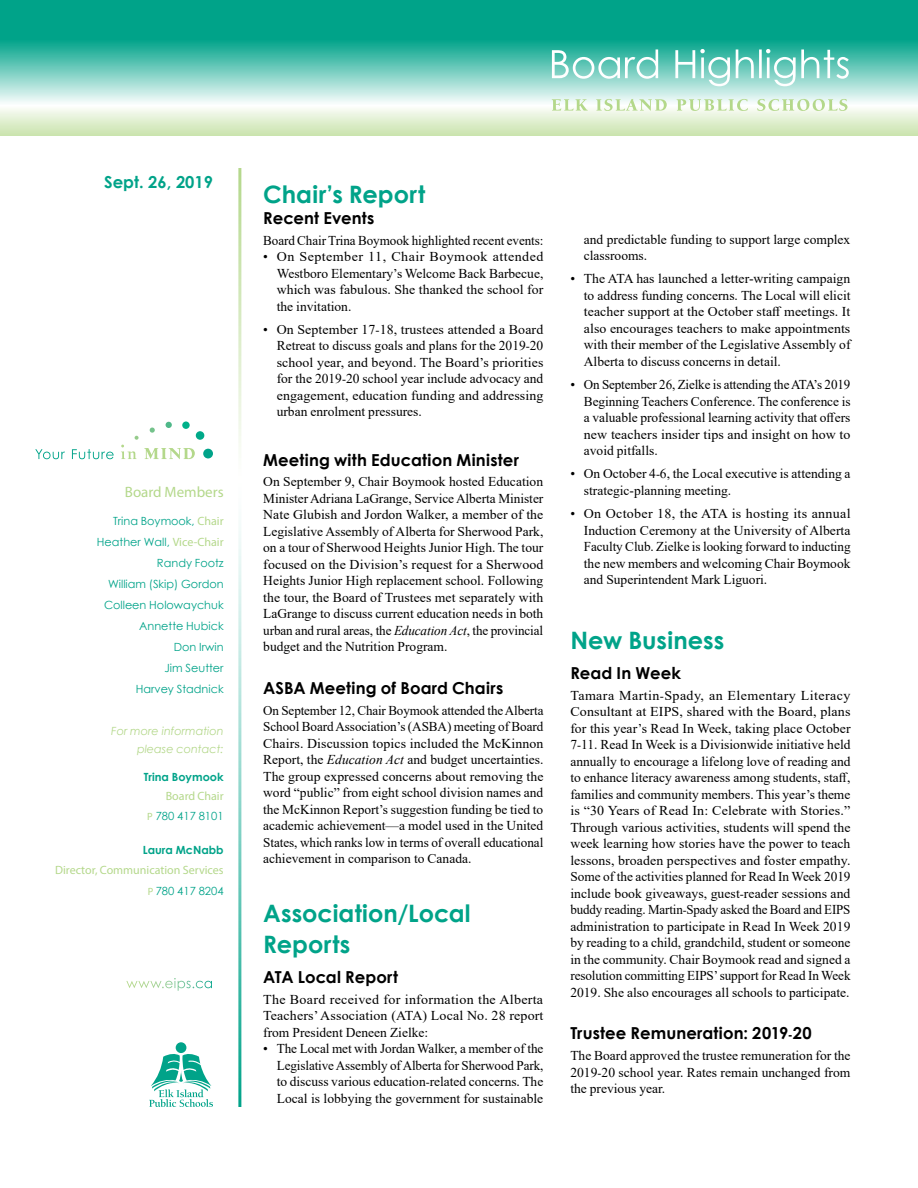
<style>
.page{position:relative;width:918px;height:1188px;background:#fff}
.page>*{position:absolute;margin:0;border:0;box-sizing:border-box;transform-origin:0 0}
.t1{font:700 24px/31.5px "Century Gothic";letter-spacing:.005em;color:#00a389}
.t2{font:700 16.5px "Century Gothic";letter-spacing:.005em;color:#000}
.t3{font:700 16.5px "Century Gothic";color:#00a389}
.t4{font:15px "Myriad Pro";color:#b4d88b}
.t5{font:13.5px/16.5px "Times New Roman";color:#000;text-align:justify}
.t6{font:13.5px/16.5px "Times New Roman";color:#000;text-align:justify;scale:1.04 1}
.t7{font:12px "Myriad Pro";color:#b4d88b}
.t8{font:11.25px/21px "Century Gothic";color:#00a389;text-align:right}
.t9{font:italic 11.25px/18px "Century Gothic";color:#b4d88b;text-align:right}
.t10{font:700 11.25px "Century Gothic";color:#00a389}
.s1{font-family:"Myriad Pro";font-size:12px;color:#b4d88b}
.s2{font-family:"Myriad Pro";font-size:10.5px;color:#b4d88b}
.s3{font-size:12px}
.s4{font-style:italic}
</style>
<div class="page">
<svg style="left:0;top:0;width:918px;height:136px;background:#6cc8b3"></svg>
<svg style="left:126px;top:978px;width:86px;height:13px"></svg>
<svg style="left:552px;top:99px;width:296px;height:12px"></svg>
<svg style="left:552px;top:49px;width:297px;height:37px;background:#88d4c8"></svg>
<div style="left:176px;top:1042px;width:10px;height:11px;background:#00a389;border-radius:50%"></div>
<svg style="left:149px;top:1054px;width:64px;height:53px"></svg>
<svg style="left:35px;top:449px;width:79px;height:10px"></svg>
<div style="left:196px;top:431px;width:8px;height:9px;background:#00a989;border-radius:50%"></div>
<div style="left:203px;top:449px;width:10px;height:9px;background:#00a389;border-radius:50%"></div>
<svg style="left:121px;top:422px;width:74px;height:37px"></svg>
<p class="t3" style="left:104px;top:169px;width:110px">Sept. 26, 2019</p>
<p class="t4" style="left:125px;top:483px;width:100px">Board Members</p>
<p class="t8" style="left:97px;top:510px;width:128px">Trina Boymook, <span class="s1">Chair<br></span>Heather Wall, <span class="s1">Vice-Chair<br></span>Randy Footz<br>William (Skip) Gordon<br>Colleen Holowaychuk<br>Annette Hubick<br>Don Irwin<br>Jim Seutter<br>Harvey Stadnick</p>
<p class="t9" style="left:111px;top:722px;width:114px">For more information please contact:</p>
<p class="t10" style="left:144px;top:768px;width:81px">Trina Boymook</p>
<p class="t7" style="left:166px;top:789px;width:59px">Board Chair</p>
<p class="t8" style="left:147px;top:805px;width:78px"><span class="s2">P</span> 780 417 8101</p>
<p class="t10" style="left:143px;top:841px;width:82px">Laura McNabb</p>
<p class="t7" style="left:55px;top:862px;width:170px">Director, Communication Services</p>
<p class="t8" style="left:148px;top:880px;width:77px"><span class="s2">P</span> 780 417 8204</p>
<h1 class="t1" style="left:263px;top:177px;width:164px">Chair’s Report</h1>
<p class="t2" style="left:263px;top:205px;width:113px">Recent Events</p>
<p class="t5" style="left:263px;top:231px;width:282px">Board Chair Trina Boymook highlighted recent events:</p>
<p class="t5" style="left:277px;top:248px;width:268px;text-indent:-14px">• On September 11, Chair Boymook attended Westboro Elementary’s Welcome Back Barbecue, which was fabulous. She thanked the school for the invitation.</p>
<p class="t5" style="left:277px;top:321px;width:268px;text-indent:-14px">• On September 17<span class="s3">-</span>18, trustees attended a Board Retreat to discuss goals and plans for the 2019<span class="s3">-</span>20 school year, and beyond. The Board’s priorities for the 2019<span class="s3">-</span>20 school year include advocacy and engagement, education funding and addressing urban enrolment pressures.</p>
<p class="t2" style="left:263px;top:447px;width:257px">Meeting with Education Minister</p>
<p class="t5" style="left:263px;top:473px;width:282px">On September 9, Chair Boymook hosted Education Minister Adriana LaGrange, Service Alberta Minister Nate Glubish and Jordon Walker, a member of the Legislative Assembly of Alberta for Sherwood Park, on a tour of Sherwood Heights Junior High. The tour focused on the Division’s request for a Sherwood Heights Junior High replacement school. Following the tour, the Board of Trustees met separately with LaGrange to discuss current education needs in both urban and rural areas, the <span class="s4">Education Act</span>, the provincial budget and the Nutrition Program.</p>
<p class="t2" style="left:263px;top:676px;width:242px">ASBA Meeting of Board Chairs</p>
<p class="t5" style="left:263px;top:702px;width:282px">On September 12, Chair Boymook attended the Alberta School Board Association’s (ASBA) meeting of Board Chairs. Discussion topics included the McKinnon Report, the <span class="s4">Education Act</span> and budget uncertainties.<br>The group expressed concerns about removing the word “public” from eight school division names and the McKinnon Report’s suggestion funding be tied to academic achievement—a model used in the United States, which ranks low in terms of overall educational achievement in comparison to Canada.</p>
<h1 class="t1" style="left:263px;top:896px;width:209px">Association/Local<br>Reports</h1>
<p class="t2" style="left:263px;top:964px;width:136px">ATA Local Report</p>
<p class="t6" style="left:263px;top:991px;width:271px">The Board received for information the Alberta Teachers’ Association (ATA) Local No. 28 report from President Deneen Zielke:</p>
<p class="t5" style="left:277px;top:1040px;width:268px;text-indent:-14px">• The Local met with Jordan Walker, a member of the Legislative Assembly of Alberta for Sherwood Park, to discuss various education<span class="s3">-</span>related concerns. The Local is lobbying the government for sustainable</p>
<p class="t5" style="left:584px;top:230px;width:268px">and predictable funding to support large complex classrooms.</p>
<p class="t5" style="left:584px;top:270px;width:268px;text-indent:-14px">• The ATA has launched a letter-writing campaign to address funding concerns. The Local will elicit teacher support at the October staff meetings. It also encourages teachers to make appointments with their member of the Legislative Assembly of Alberta to discuss concerns in detail.</p>
<p class="t5" style="left:584px;top:376px;width:268px;text-indent:-14px">• On September 26, Zielke is attending the ATA’s 2019<br>Beginning Teachers Conference. The conference is a valuable professional learning activity that offers new teachers insider tips and insight on how to avoid pitfalls.</p>
<p class="t5" style="left:584px;top:465px;width:268px;text-indent:-14px">• On October 4<span class="s3">-</span>6, the Local executive is attending a strategic-planning meeting.</p>
<p class="t5" style="left:584px;top:505px;width:268px;text-indent:-14px">• On October 18, the ATA is hosting its annual Induction Ceremony at the University of Alberta Faculty Club. Zielke is looking forward to inducting the new members and welcoming Chair Boymook and Superintendent Mark Liguori.</p>
<h1 class="t1" style="left:570px;top:624px;width:155px">New Business</h1>
<p class="t2" style="left:570px;top:660px;width:112px">Read In Week</p>
<p class="t6" style="left:570px;top:687px;width:271px">Tamara Martin<span class="s3">-</span>Spady, an Elementary Literacy Consultant at EIPS, shared with the Board, plans for this year’s Read In Week, taking place October 7<span class="s3">-</span>11. Read In Week is a Divisionwide initiative held annually to encourage a lifelong love of reading and to enhance literacy awareness among students, staff, families and community members. This year’s theme is “30 Years of Read In: Celebrate with Stories.” Through various activities, students will spend the week learning how stories have the power to teach lessons, broaden perspectives and foster empathy.<br>Some of the activities planned for Read In Week 2019 include book giveaways, guest<span class="s3">-</span>reader sessions and buddy reading. Martin<span class="s3">-</span>Spady asked the Board and EIPS administration to participate in Read In Week 2019 by reading to a child, grandchild, student or someone in the community. Chair Boymook read and signed a resolution committing EIPS’ support for Read In Week 2019. She also encourages all schools to participate.</p>
<p class="t2" style="left:570px;top:1021px;width:243px">Trustee Remuneration: 2019<span class="s3">-</span>20</p>
<p class="t5" style="left:570px;top:1047px;width:282px">The Board approved the trustee remuneration for the 2019<span class="s3">-</span>20 school year. Rates remain unchanged from the previous year.</p>
</div>
